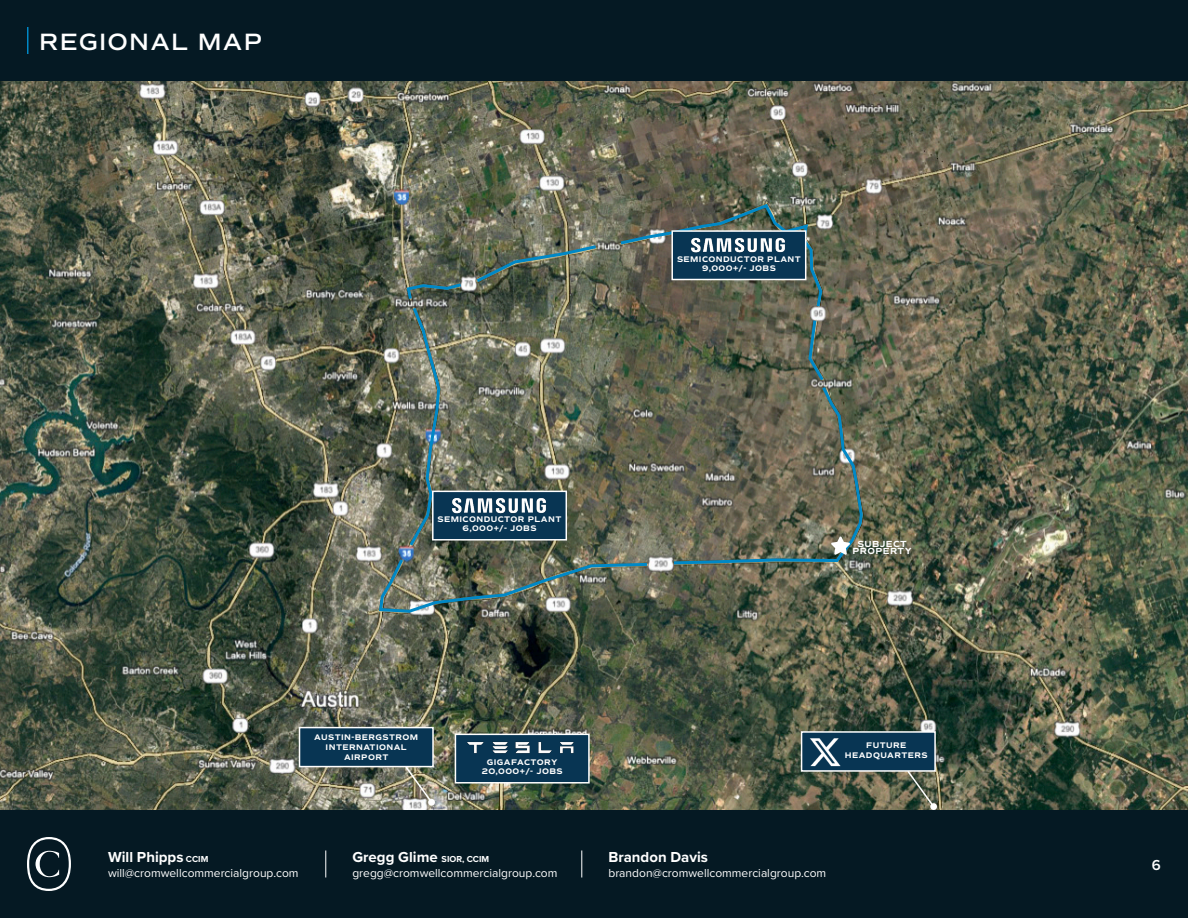
<style>
.page{position:relative;width:1188px;height:918px;background:#fff}
.page>*{position:absolute;margin:0;border:0;box-sizing:border-box;transform-origin:0 0}
.t1{font:600 24px "Commuters Sans";letter-spacing:.05em;color:#fff}
.t2{font:700 15px "Proxima Nova";color:#fff}
.t3{font:600 15px "Proxima Nova";color:#fff}
.t4{font:12px "Proxima Nova";color:#fff}
.t5{font:700 9px "Commuters Sans";letter-spacing:.05em;color:#fff}
.t6{font:700 8.25px/9.8px "Commuters Sans";letter-spacing:.05em;color:#fff;text-align:center}
.s1{font-size:9px}
</style>
<div class="page">
<div style="left:0;top:810px;width:1188px;height:108px;background:#051923"></div>
<svg style="left:27px;top:837px;width:44px;height:54px"></svg>
<svg style="left:325px;top:850px;width:1px;height:28px"></svg>
<svg style="left:581px;top:850px;width:1px;height:28px"></svg>
<img style="left:0;top:81px;width:1188px;height:729px">
<div style="left:0;top:0;width:1188px;height:81px;background:#051923"></div>
<svg style="left:27px;top:27px;width:1px;height:27px"></svg>
<img style="left:473px;top:243px;width:126px;height:42px">
<img style="left:617px;top:202px;width:207px;height:108px">
<img style="left:377px;top:556px;width:273px;height:58px">
<img style="left:405px;top:281px;width:59px;height:268px">
<div style="left:299px;top:727px;width:135px;height:40px;background:#083553;border:2px solid #fff"></div>
<svg style="left:404px;top:765px;width:31px;height:41px"></svg>
<div style="left:432px;top:491px;width:135px;height:50px;background:#083553;border:2px solid #fff"></div>
<img style="left:452px;top:498px;width:94px;height:16px">
<div style="left:455px;top:734px;width:135px;height:50px;background:#083553;border:2px solid #fff"></div>
<img style="left:457px;top:727px;width:130px;height:40px">
<div style="left:671px;top:230px;width:135px;height:50px;background:#083553;border:2px solid #fff"></div>
<img style="left:691px;top:238px;width:94px;height:15px">
<div style="left:801px;top:731px;width:135px;height:41px;background:#083553;border:2px solid #fff"></div>
<svg style="left:906px;top:769px;width:31px;height:41px"></svg>
<img style="left:810px;top:738px;width:31px;height:29px">
<svg style="left:671px;top:317px;width:193px;height:249px"></svg>
<p class="t1" style="left:39px;top:27px;width:224px">REGIONAL MAP</p>
<p class="t6" style="left:677px;top:255px;width:125px;line-height:9px">SEMICONDUCTOR PLANT<br>9,000+/- JOBS</p>
<p class="t6" style="left:438px;top:515px;width:125px">SEMICONDUCTOR PLANT</p>
<p class="t6" style="left:462px;top:524px;width:76px">6,000+/- JOBS</p>
<h2 class="t5" style="left:857px;top:538px;width:51px">SUBJECT</h2>
<h2 class="t5" style="left:852px;top:546px;width:61px">PROPERTY</h2>
<p class="t6" style="left:314px;top:733px;width:105px">AUSTIN-BERGSTROM<br>INTERNATIONAL<br>AIRPORT</p>
<p class="t6" style="left:487px;top:757px;width:72px">GIGAFACTORY</p>
<p class="t6" style="left:482px;top:766px;width:82px">2O,000+/- JOBS</p>
<h2 class="t2" style="left:108px;top:846px;width:102px">Will Phipps <span class="s1">CCIM</span></h2>
<h3 class="t4" style="left:108px;top:864px;width:192px">will@cromwellcommercialgroup.com</h3>
<h2 class="t2" style="left:352px;top:846px;width:138px">Gregg Glime <span class="s1">SIOR, CCIM</span></h2>
<h3 class="t4" style="left:352px;top:864px;width:207px">gregg@cromwellcommercialgroup.com</h3>
<p class="t6" style="left:866px;top:741px;width:42px">FUTURE</p>
<p class="t6" style="left:845px;top:751px;width:84px">HEADQUARTERS</p>
<h2 class="t2" style="left:608px;top:846px;width:101px">Brandon Davis</h2>
<h3 class="t4" style="left:608px;top:864px;width:219px">brandon@cromwellcommercialgroup.com</h3>
<h2 class="t3" style="left:1152px;top:854px;width:11px">6</h2>
</div>
